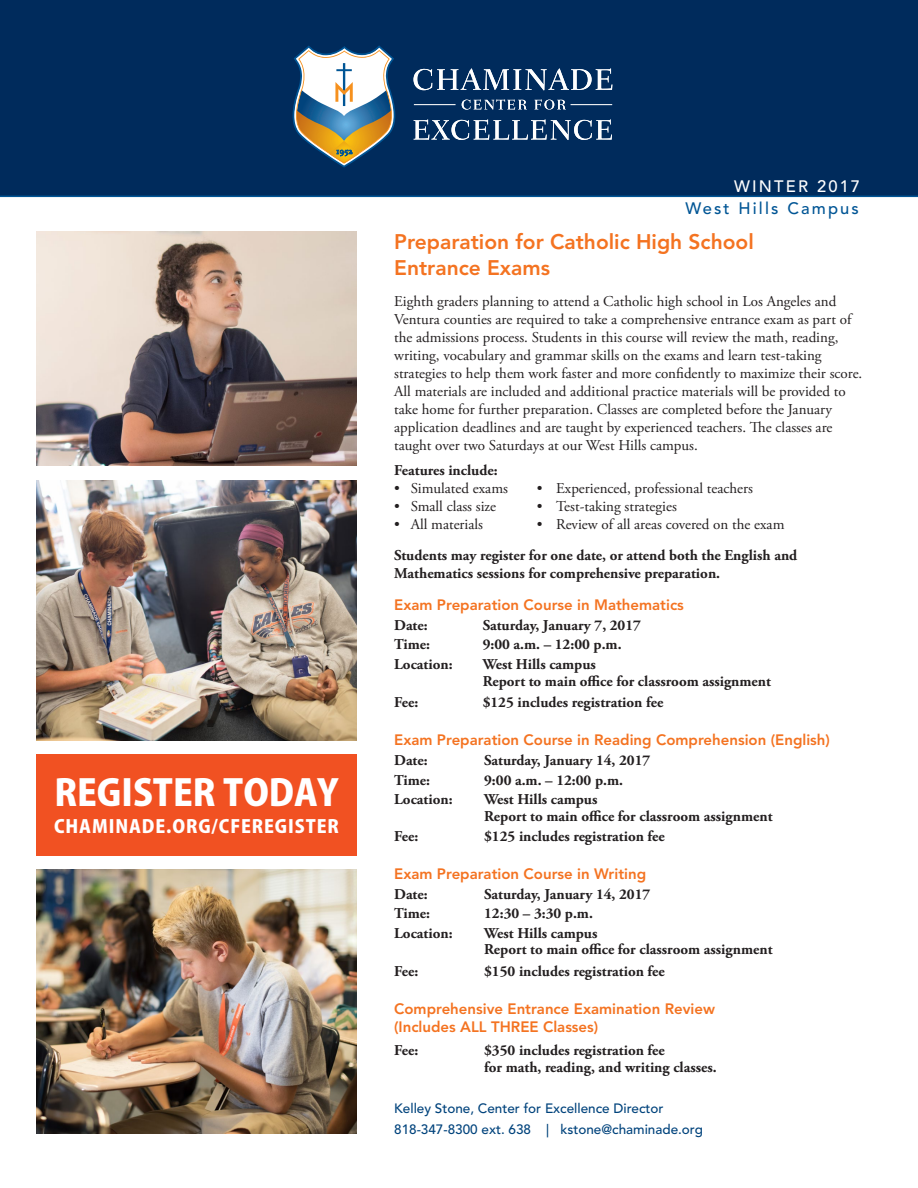
<style>
.page{position:relative;width:918px;height:1188px;background:#fff}
.page>*{position:absolute;margin:0;border:0;box-sizing:border-box;transform-origin:0 0}
.Paragraph_Style_1{font:800 36px "Koz Go Pr 6 N";color:#fff}
.t1{font:800 21px/25.2px "Avenir LT Std";color:#f47321}
.Paragraph_Style_1-2{font:800 18px "Koz Go Pr 6 N";letter-spacing:.05em;color:#fff}
.t2{font:500 16.5px "Avenir LT Std";letter-spacing:.13em;color:#005595}
.t3{font:500 16.5px "Avenir LT Std";letter-spacing:.13em;color:#fff}
.t4{font:15px/18px "Adobe Garamond Pro";color:#231f20}
.t5{font:700 15px/16.5px "Adobe Garamond Pro";color:#231f20}
.t6{font:800 15px/18px "Avenir LT Std";color:#f47321}
.t7{font:500 13.5px "Avenir LT Std";color:#01437c}
</style>
<div class="page">
<div style="left:0;top:0;width:918px;height:197px;background:#002b5c"></div>
<img style="left:36px;top:231px;width:321px;height:235px">
<img style="left:36px;top:481px;width:321px;height:259px">
<div style="left:36px;top:754px;width:321px;height:102px;background:#f15122"></div>
<img style="left:36px;top:870px;width:321px;height:264px">
<svg style="left:414px;top:68px;width:198px;height:22px"></svg>
<svg style="left:414px;top:120px;width:198px;height:20px"></svg>
<svg style="left:462px;top:99px;width:65px;height:11px"></svg>
<svg style="left:535px;top:99px;width:31px;height:11px"></svg>
<hr style="left:571px;top:104px;width:41px;height:1px;background:#fff">
<hr style="left:414px;top:104px;width:42px;height:1px;background:#fff">
<svg style="left:293px;top:45px;width:102px;height:123px"></svg>
<p class="Paragraph_Style_1" style="left:54px;top:772px;width:286px">REGISTER TODAY</p>
<p class="Paragraph_Style_1-2" style="left:54px;top:816px;width:286px">CHAMINADE.ORG/CFEREGISTER</p>
<p class="t3" style="left:734px;top:177px;width:127px">WINTER 2017</p>
<p class="t2" style="left:686px;top:199px;width:175px">West Hills Campus</p>
<p class="t1" style="left:394px;top:230px;width:361px">Preparation for Catholic High School<br>Entrance Exams</p>
<p class="t4" style="left:394px;top:293px;width:470px">Eighth graders planning to attend a Catholic high school in Los Angeles and Ventura counties are required to take a comprehensive entrance exam as part of the admissions process. Students in this course will review the math, reading, writing, vocabulary and grammar skills on the exams and learn test-taking strategies to help them work faster and more confidently to maximize their score.<br>All materials are included and additional practice materials will be provided to take home for further preparation. Classes are completed before the January application deadlines and are taught by experienced teachers. The classes are taught over two Saturdays at our West Hills campus.</p>
<p class="t5" style="left:394px;top:462px;width:105px">Features include:</p>
<p class="t4" style="left:394px;top:480px;width:115px">• Simulated exams</p>
<p class="t4" style="left:537px;top:480px;width:218px">• Experienced, professional teachers</p>
<p class="t4" style="left:394px;top:498px;width:103px">• Small class size</p>
<p class="t4" style="left:537px;top:498px;width:142px">• Test-taking strategies</p>
<p class="t4" style="left:394px;top:516px;width:90px">• All materials</p>
<p class="t4" style="left:537px;top:516px;width:249px">• Review of all areas covered on the exam</p>
<p class="t5" style="left:394px;top:547px;width:405px;line-height:18px">Students may register for one date, or attend both the English and<br>Mathematics sessions for comprehensive preparation.</p>
<p class="t6" style="left:394px;top:596px;width:291px">Exam Preparation Course in Mathematics</p>
<p class="t5" style="left:394px;top:617px;width:35px">Date:</p>
<p class="t5" style="left:483px;top:617px;width:160px">Saturday, January 7, 2017</p>
<p class="t5" style="left:394px;top:637px;width:37px">Time:</p>
<p class="t5" style="left:483px;top:637px;width:140px">9:00 a.m. – 12:00 p.m.</p>
<p class="t5" style="left:394px;top:656px;width:60px">Location:</p>
<p class="t5" style="left:483px;top:656px;width:290px">West Hills campus<br>Report to main office for classroom assignment</p>
<p class="t5" style="left:394px;top:694px;width:26px">Fee:</p>
<p class="t5" style="left:483px;top:694px;width:182px">$125 includes registration fee</p>
<p class="t6" style="left:394px;top:731px;width:437px">Exam Preparation Course in Reading Comprehension (English)</p>
<p class="t5" style="left:394px;top:752px;width:35px">Date:</p>
<p class="t5" style="left:484px;top:752px;width:168px">Saturday, January 14, 2017</p>
<p class="t5" style="left:394px;top:772px;width:37px">Time:</p>
<p class="t5" style="left:484px;top:772px;width:140px">9:00 a.m. – 12:00 p.m.</p>
<p class="t5" style="left:394px;top:792px;width:60px">Location:</p>
<p class="t5" style="left:484px;top:792px;width:290px">West Hills campus<br>Report to main office for classroom assignment</p>
<p class="t5" style="left:394px;top:828px;width:26px">Fee:</p>
<p class="t5" style="left:484px;top:828px;width:182px">$125 includes registration fee</p>
<p class="t6" style="left:394px;top:865px;width:253px">Exam Preparation Course in Writing</p>
<p class="t5" style="left:394px;top:886px;width:35px">Date:</p>
<p class="t5" style="left:484px;top:886px;width:168px">Saturday, January 14, 2017</p>
<p class="t5" style="left:394px;top:906px;width:37px">Time:</p>
<p class="t5" style="left:484px;top:906px;width:110px">12:30 – 3:30 p.m.</p>
<p class="t5" style="left:394px;top:925px;width:60px">Location:</p>
<p class="t5" style="left:484px;top:925px;width:290px">West Hills campus<br>Report to main office for classroom assignment</p>
<p class="t5" style="left:394px;top:963px;width:26px">Fee:</p>
<p class="t5" style="left:484px;top:963px;width:182px">$150 includes registration fee</p>
<p class="t6" style="left:394px;top:1000px;width:322px">Comprehensive Entrance Examination Review (Includes ALL THREE Classes)</p>
<p class="t5" style="left:394px;top:1042px;width:26px">Fee:</p>
<p class="t5" style="left:484px;top:1042px;width:234px">$350 includes registration fee<br>for math, reading, and writing classes.</p>
<p class="t7" style="left:394px;top:1101px;width:271px">Kelley Stone, Center for Excellence Director</p>
<p class="t7" style="left:394px;top:1122px;width:310px">818-347-8300 ext. 638 | kstone@chaminade.org</p>
</div>
